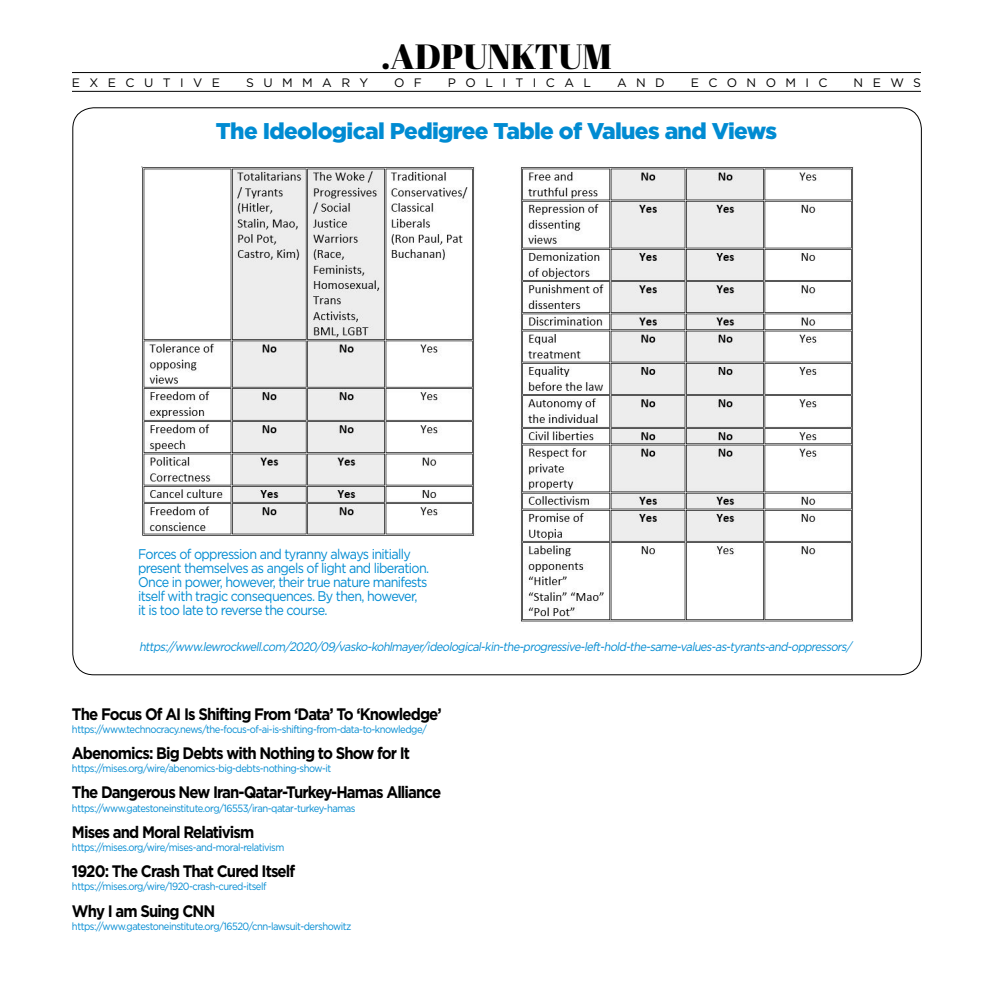
<style>
.page{position:relative;width:993px;height:993px;background:#fff}
.page>*{position:absolute;margin:0;border:0;box-sizing:border-box;transform-origin:0 0}
.t1{font:35px "Abril Fatface";color:#000}
.t2{font:900 22.75px "Gotham";letter-spacing:-.03em;color:#008bd2}
.t3{font:700 16.62px "Gotham";letter-spacing:-.06em;color:#000;scale:.9 1}
.t4{font:14px/14px "Gotham";letter-spacing:-.05em;color:#008bd2;scale:.9 1}
.t5{font:italic 12.25px "Gotham";color:#008bd2;scale:.9 1}
.t6{font:12.25px "Gotham";letter-spacing:.77em;color:#000}
.t7{font:10.5px "Gotham";letter-spacing:-.05em;color:#008bd2;scale:.9 1}
</style>
<div class="page">
<hr style="left:72px;top:72px;width:848px;height:1px;background:#000">
<hr style="left:72px;top:91px;width:848px;height:1px;background:#000">
<img style="left:141px;top:167px;width:334px;height:369px">
<img style="left:520px;top:167px;width:333px;height:455px">
<h1 class="t1" style="left:381px;top:32px;width:232px">.ADPUNKTUM</h1>
<p class="t6" style="left:72px;top:75px;width:149px">EXECUTIVE</p>
<p class="t6" style="left:246px;top:75px;width:123px">SUMMARY</p>
<p class="t6" style="left:394px;top:75px;width:29px">O F</p>
<p class="t6" style="left:448px;top:75px;width:145px">POLITICAL</p>
<p class="t6" style="left:616px;top:75px;width:49px">AND</p>
<p class="t6" style="left:690px;top:75px;width:138px">ECONOMIC</p>
<p class="t6" style="left:853px;top:75px;width:69px">NEWS</p>
<h2 class="t2" style="left:216px;top:118px;width:562px">The Ideological Pedigree Table of Values and Views</h2>
<p class="t4" style="left:138px;top:547px;width:325px">Forces of oppression and tyranny always initially present themselves as angels of light and liberation.<br>Once in power, however, their true nature manifests itself with tragic consequences. By then, however,<br>it is too late to reverse the course.</p>
<p class="t5" style="left:139px;top:639px;width:793px">https://www.lewrockwell.com/2020/09/vasko-kohlmayer/ideological-kin-the-progressive-left-hold-the-same-values-as-tyrants-and-oppressors/</p>
<h3 class="t3" style="left:72px;top:703px;width:412px">The Focus Of AI Is Shifting From ‘Data’ To ‘Knowledge’</h3>
<p class="t7" style="left:72px;top:723px;width:396px">https://www.technocracy.news/the-focus-of-ai-is-shifting-from-data-to-knowledge/</p>
<h3 class="t3" style="left:72px;top:743px;width:377px">Abenomics: Big Debts with Nothing to Show for It</h3>
<p class="t7" style="left:72px;top:762px;width:289px">https://mises.org/wire/abenomics-big-debts-nothing-show-it</p>
<h3 class="t3" style="left:72px;top:782px;width:411px">The Dangerous New Iran-Qatar-Turkey-Hamas Alliance</h3>
<p class="t7" style="left:72px;top:801px;width:316px">https://www.gatestoneinstitute.org/16553/iran-qatar-turkey-hamas</p>
<h3 class="t3" style="left:72px;top:822px;width:204px">Mises and Moral Relativism</h3>
<p class="t7" style="left:72px;top:841px;width:237px">https://mises.org/wire/mises-and-moral-relativism</p>
<h3 class="t3" style="left:72px;top:861px;width:249px">1920: The Crash That Cured Itself</h3>
<p class="t7" style="left:72px;top:880px;width:218px">https://mises.org/wire/1920-crash-cured-itself</p>
<h3 class="t3" style="left:72px;top:900px;width:161px">Why I am Suing CNN</h3>
<p class="t7" style="left:72px;top:919px;width:312px">https://www.gatestoneinstitute.org/16520/cnn-lawsuit-dershowitz</p>
</div>
